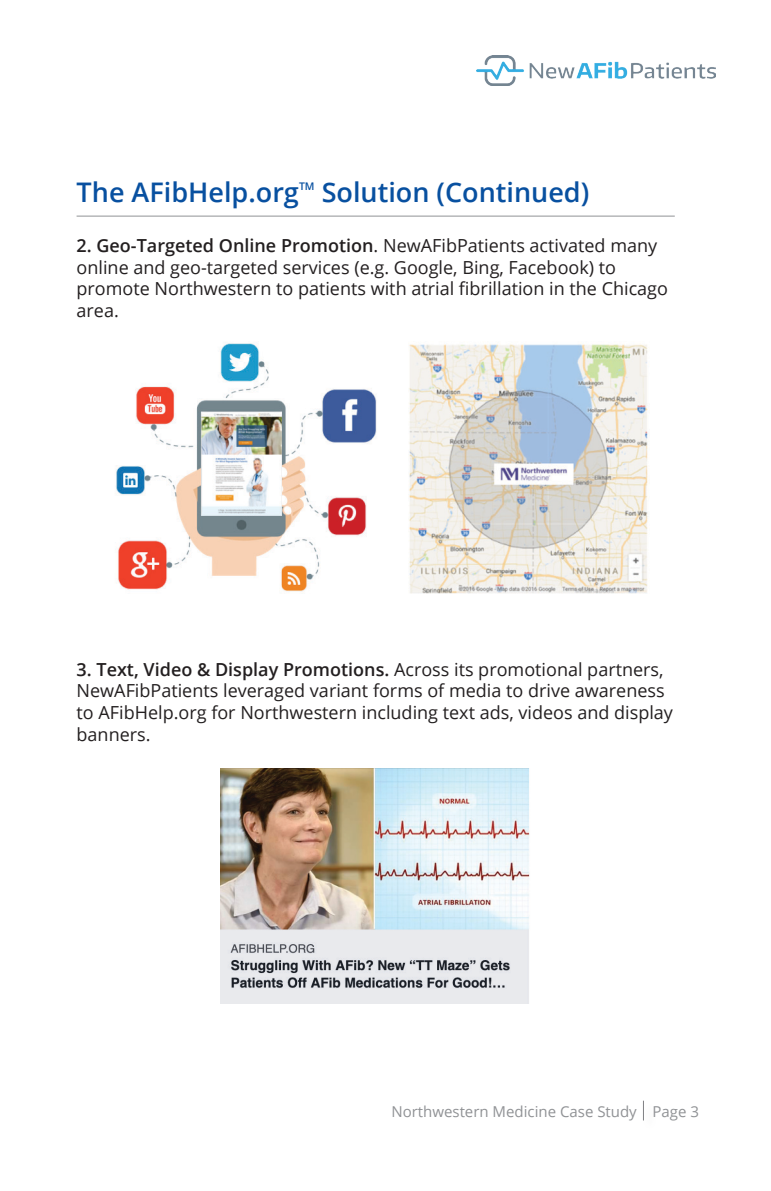
<style>
.page{position:relative;width:771px;height:1191px;background:#fff}
.page>*{position:absolute;margin:0;border:0;box-sizing:border-box;transform-origin:0 0}
.Body_text{font:600 27px "Open Sans";color:#0850a0}
.Body_text-2{font:18px/21.6px "Open Sans";color:#231f20}
.t1{font:15px "Open Sans";color:#909295}
.Body_text-3{font:600 10.5px "Open Sans";color:#0850a0}
.s1{font-weight:600}
</style>
<div class="page">
<svg style="left:643px;top:1101px;width:1px;height:19px"></svg>
<img style="left:477px;top:56px;width:238px;height:30px">
<hr style="left:77px;top:216px;width:597px;height:1px;background:#919396">
<img style="left:221px;top:768px;width:309px;height:236px">
<img style="left:116px;top:343px;width:532px;height:251px">
<p class="Body_text" style="left:77px;top:174px;width:224px">The AFibHelp.org</p>
<p class="Body_text-3" style="left:299px;top:179px;width:17px">TM</p>
<p class="Body_text" style="left:322px;top:174px;width:269px">Solution (Continued)</p>
<p class="Body_text-2" style="left:77px;top:234px;width:593px"><span class="s1">2. Geo-Targeted Online Promotion</span>. NewAFibPatients activated many online and geo-targeted services (e.g. Google, Bing, Facebook) to promote Northwestern to patients with atrial fibrillation in the Chicago area.</p>
<p class="Body_text-2" style="left:77px;top:658px;width:598px"><span class="s1">3. Text, Video &amp; Display Promotions.</span> Across its promotional partners, NewAFibPatients leveraged variant forms of media to drive awareness to AFibHelp.org for Northwestern including text ads, videos and display banners.</p>
<p class="t1" style="left:391px;top:1101px;width:309px">Northwestern Medicine Case Study Page 3</p>
</div>
